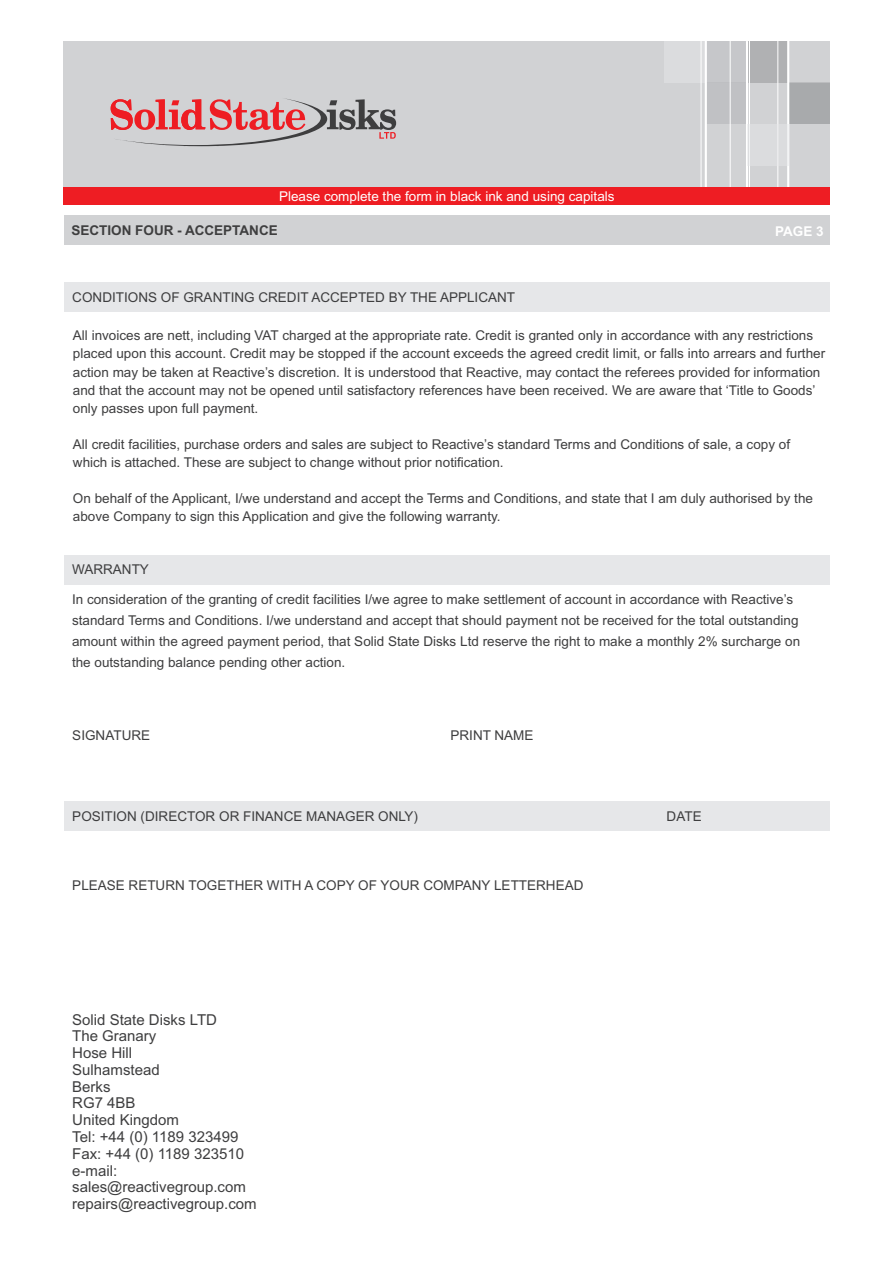
<style>
.page{position:relative;width:893px;height:1262px;background:#fff}
.page>*{position:absolute;margin:0;border:0;box-sizing:border-box;transform-origin:0 0}
.t1{font:15px/16.8px "Arial";color:#3e3e3f}
.t2{font:13.5px/18.1px "Arial";color:#3e3e3f}
.t3{font:13.5px "Arial";color:#fff}
.t4{font:700 13.5px "Arial";color:#3e3e3f}
.t5{font:700 13.5px "Arial";color:#fff}
</style>
<div class="page">
<div style="left:64px;top:801px;width:765px;height:30px;background:#e6e7e9"></div>
<div style="left:64px;top:555px;width:765px;height:29px;background:#e6e7e9"></div>
<div style="left:64px;top:215px;width:765px;height:30px;background:#d1d2d4"></div>
<div style="left:64px;top:282px;width:765px;height:30px;background:#e6e7e9"></div>
<div style="left:63px;top:42px;width:766px;height:149px;background:#d1d2d4"></div>
<div style="left:664px;top:42px;width:41px;height:41px;background:#dbdcde"></div>
<div style="left:705px;top:83px;width:42px;height:41px;background:#c0c1c4"></div>
<div style="left:705px;top:42px;width:42px;height:41px;background:#c6c7ca"></div>
<hr style="left:704px;top:40px;width:3px;height:154px;background:#fff">
<div style="left:747px;top:42px;width:41px;height:41px;background:#b0b1b3"></div>
<div style="left:788px;top:83px;width:41px;height:41px;background:#a8aaac"></div>
<hr style="left:746px;top:41px;width:2px;height:153px;background:#fff">
<hr style="left:777px;top:39px;width:1px;height:155px;background:#fff">
<hr style="left:729px;top:39px;width:1px;height:155px;background:#fff">
<hr style="left:700px;top:39px;width:1px;height:155px;background:#fff">
<hr style="left:749px;top:39px;width:1px;height:155px;background:#fff">
<hr style="left:787px;top:39px;width:2px;height:155px;background:#fff">
<div style="left:747px;top:124px;width:41px;height:41px;background:#dbdcde"></div>
<div style="left:63px;top:187px;width:766px;height:18px;background:#ee1d23"></div>
<svg style="left:111px;top:98px;width:285px;height:48px"></svg>
<p class="t3" style="left:279px;top:191px;width:337px">Please complete the form in black ink and using capitals</p>
<p class="t4" style="left:71px;top:225px;width:208px">SECTION FOUR - ACCEPTANCE</p>
<p class="t2" style="left:72px;top:290px;width:444px">CONDITIONS OF GRANTING CREDIT ACCEPTED BY THE APPLICANT</p>
<p class="t5" style="left:775px;top:226px;width:50px">PAGE 3</p>
<p class="t2" style="left:73px;top:328px;width:753px">All invoices are nett, including VAT charged at the appropriate rate. Credit is granted only in accordance with any restrictions placed upon this account. Credit may be stopped if the account exceeds the agreed credit limit, or falls into arrears and further action may be taken at Reactive’s discretion. It is understood that Reactive, may contact the referees provided for information and that the account may not be opened until satisfactory references have been received. We are aware that ‘Title to Goods’ only passes upon full payment.</p>
<p class="t2" style="left:73px;top:436px;width:718px">All credit facilities, purchase orders and sales are subject to Reactive’s standard Terms and Conditions of sale, a copy of which is attached. These are subject to change without prior notification.</p>
<p class="t2" style="left:73px;top:490px;width:741px">On behalf of the Applicant, I/we understand and accept the Terms and Conditions, and state that I am duly authorised by the above Company to sign this Application and give the following warranty.</p>
<p class="t2" style="left:72px;top:561px;width:78px">WARRANTY</p>
<p class="t2" style="left:72px;top:590px;width:729px;line-height:20.9px">In consideration of the granting of credit facilities I/we agree to make settlement of account in accordance with Reactive’s standard Terms and Conditions. I/we understand and accept that should payment not be received for the total outstanding amount within the agreed payment period, that Solid State Disks Ltd reserve the right to make a monthly 2% surcharge on the outstanding balance pending other action.</p>
<p class="t2" style="left:72px;top:728px;width:79px">SIGNATURE</p>
<p class="t2" style="left:450px;top:728px;width:85px">PRINT NAME</p>
<p class="t2" style="left:72px;top:809px;width:347px">POSITION (DIRECTOR OR FINANCE MANAGER ONLY)</p>
<p class="t2" style="left:666px;top:809px;width:37px">DATE</p>
<p class="t2" style="left:72px;top:877px;width:512px">PLEASE RETURN TOGETHER WITH A COPY OF YOUR COMPANY LETTERHEAD</p>
<p class="t1" style="left:72px;top:1012px;width:186px">Solid State Disks LTD<br>The Granary<br>Hose Hill<br>Sulhamstead<br>Berks<br>RG7 4BB<br>United Kingdom<br>Tel: +44 (0) 1189 323499<br>Fax: +44 (0) 1189 323510 e-mail: sales@reactivegroup.com repairs@reactivegroup.com</p>
</div>
